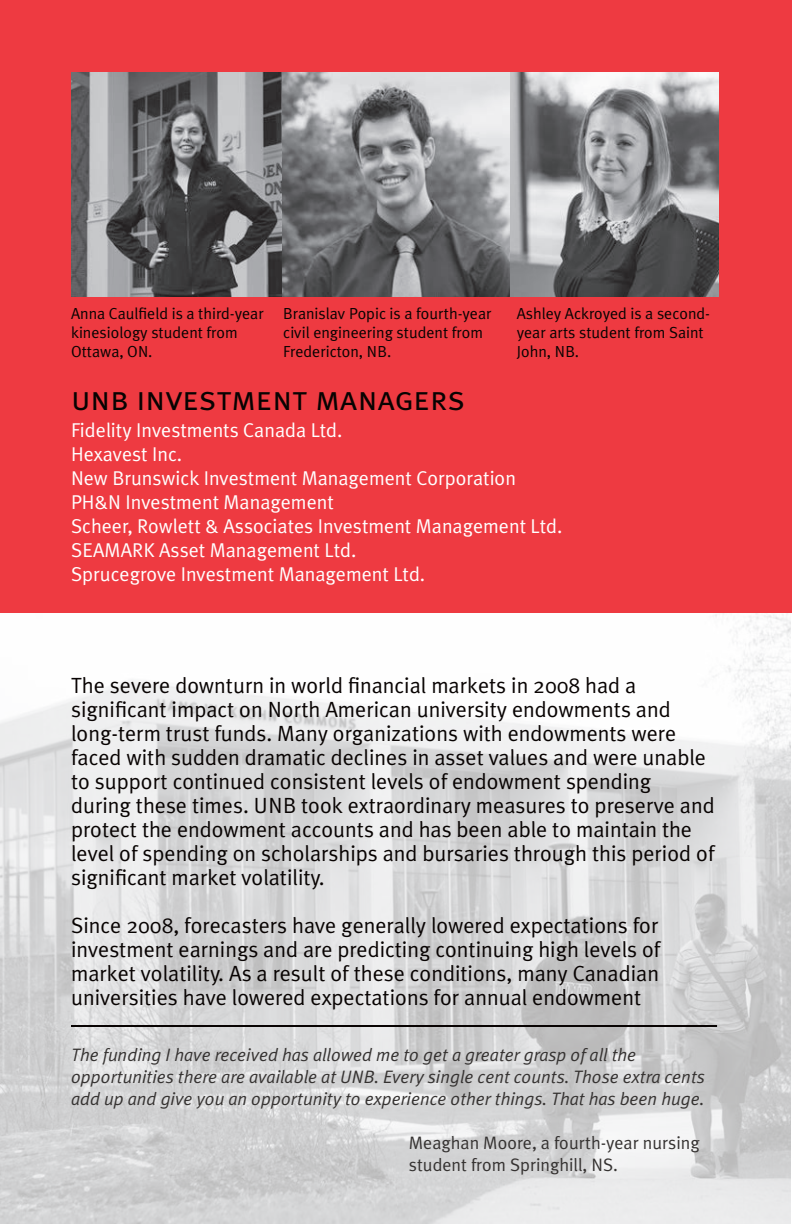
<style>
.page{position:relative;width:792px;height:1224px;background:#fff}
.page>*{position:absolute;margin:0;border:0;box-sizing:border-box;transform-origin:0 0}
.t1{font:34.2px "Meta Plus Normal Caps";color:#080302}
.t2{font:22px/24px "Meta Plus Normal";color:#080302}
.t3{font:20px/24px "Meta Plus Normal";color:#fff}
.t4{font:italic 18px/22px "Meta Plus Normal";color:#353231}
.t5{font:18px/21.6px "Meta Plus Normal";color:#353231}
.t6{font:16px/19.2px "Meta Plus Normal";color:#080302}
</style>
<div class="page">
<img style="left:0;top:613px;width:791px;height:611px">
<div style="left:0;top:0;width:792px;height:613px;background:#ee3a41"></div>
<img style="left:71px;top:72px;width:648px;height:225px">
<hr style="left:71px;top:1025px;width:646px;height:2px;background:#080302">
<p class="t6" style="left:71px;top:304px;width:194px">Anna Caulfield is a third-year kinesiology student from<br>Ottawa, ON.</p>
<p class="t6" style="left:283px;top:304px;width:210px">Branislav Popic is a fourth-year civil engineering student from<br>Fredericton, NB.</p>
<p class="t6" style="left:517px;top:304px;width:195px">Ashley Ackroyed is a second&shy;year arts student from Saint<br>John, NB.</p>
<h1 class="t1" style="left:71px;top:378px;width:396px">unb investment managers</h1>
<p class="t3" style="left:71px;top:418px;width:493px">Fidelity Investments Canada Ltd.<br>Hexavest Inc.<br>New Brunswick Investment Management Corporation PH&amp;N Investment Management<br>Scheer, Rowlett &amp; Associates Investment Management Ltd.<br>SEAMARK Asset Management Ltd.<br>Sprucegrove Investment Management Ltd.</p>
<p class="t2" style="left:71px;top:673px;width:645px">The severe downturn in world financial markets in 2008 had a significant impact on North American university endowments and long-term trust funds. Many organizations with endowments were faced with sudden dramatic declines in asset values and were unable to support continued consistent levels of endowment spending during these times. UNB took extraordinary measures to preserve and protect the endowment accounts and has been able to maintain the level of spending on scholarships and bursaries through this period of significant market volatility.</p>
<p class="t2" style="left:71px;top:913px;width:591px;text-align:justify">Since 2008, forecasters have generally lowered expectations for investment earnings and are predicting continuing high levels of market volatility. As a result of these conditions, many Canadian universities have lowered expectations for annual endowment</p>
<p class="t4" style="left:71px;top:1044px;width:635px">The funding I have received has allowed me to get a greater grasp of all the opportunities there are available at UNB. Every single cent counts. Those extra cents add up and give you an opportunity to experience other things. That has been huge.</p>
<p class="t5" style="left:409px;top:1132px;width:292px">Meaghan Moore, a fourth-year nursing student from Springhill, NS.</p>
</div>
